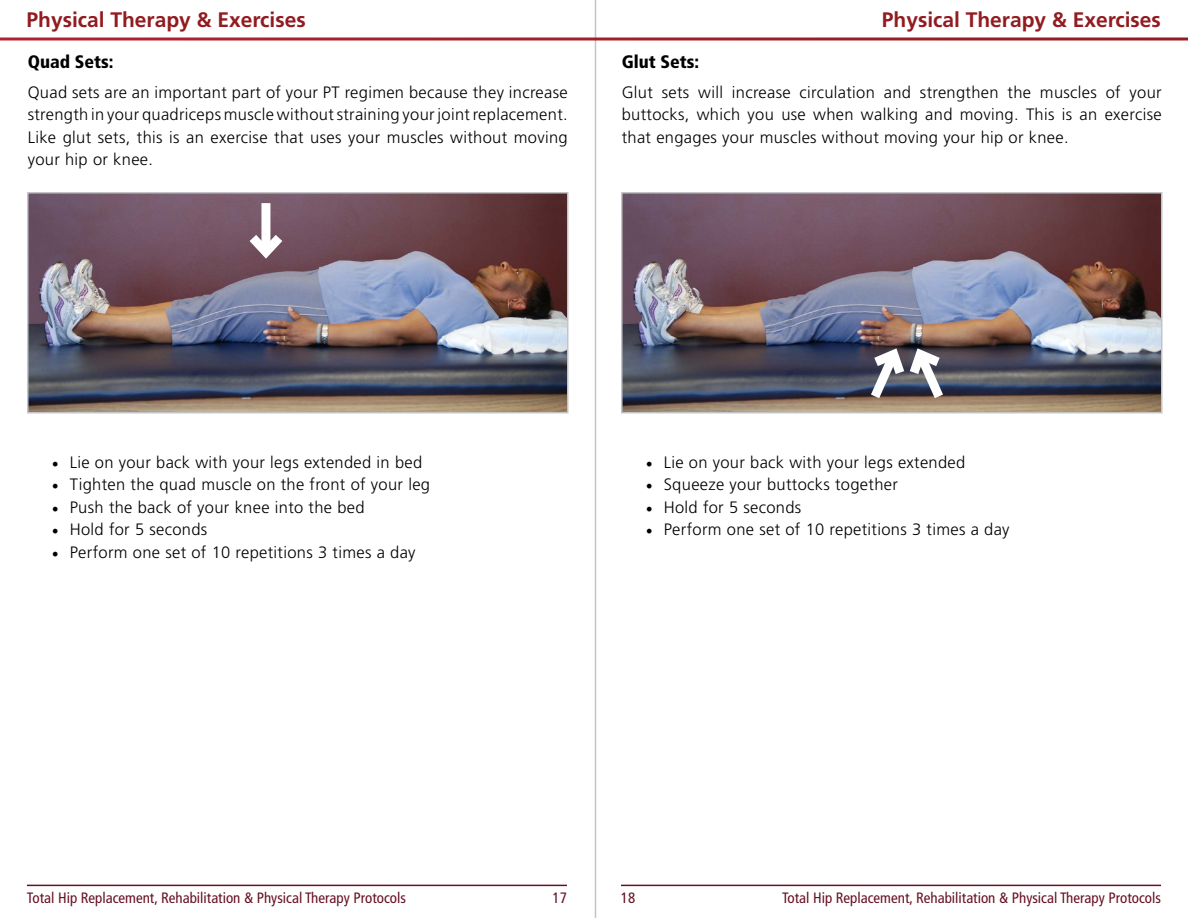
<style>
.page{position:relative;width:1188px;height:918px;background:#fff}
.page>*{position:absolute;margin:0;border:0;box-sizing:border-box;transform-origin:0 0}
.t1{font:700 21px "Frutiger LT Std";color:#921b20}
.t2{font:900 condensed 18px "Frutiger LT Std";color:#000}
.t3{font:300 16.5px/22.5px "Frutiger LT Std";letter-spacing:.02em;color:#000;text-align:justify}
.t4{font:condensed 15px "Frutiger LT Std";color:#661124}
.s1{font-family:"Minion Pro";font-weight:400;font-size:18px}
</style>
<div class="page">
<hr style="left:595px;top:0;width:1px;height:918px;background:#c2c4c6">
<hr style="left:27px;top:885px;width:540px;height:1px;background:#661124">
<hr style="left:621px;top:885px;width:540px;height:1px;background:#661124">
<hr style="left:0;top:38px;width:1188px;height:2px;background:#fff">
<img style="left:30px;top:195px;width:535px;height:215px">
<div style="left:27px;top:192px;width:541px;height:221px;border:2px solid #c2c4c6"></div>
<img style="left:624px;top:195px;width:535px;height:215px">
<div style="left:621px;top:192px;width:541px;height:221px;border:2px solid #c2c4c6"></div>
<div style="left:261px;top:203px;width:9px;height:49px;background:#fff"></div>
<svg style="left:240px;top:225px;width:52px;height:40px"></svg>
<svg style="left:863px;top:342px;width:88px;height:66px"></svg>
<p class="t1" style="left:27px;top:8px;width:281px">Physical Therapy &amp; Exercises</p>
<p class="t1" style="left:882px;top:7px;width:281px">Physical Therapy &amp; Exercises</p>
<p class="t2" style="left:28px;top:50px;width:87px">Quad Sets:</p>
<p class="t3" style="left:28px;top:81px;width:542px">Quad sets are an important part of your PT regimen because they increase strength in your quadriceps muscle without straining your joint replacement.<br>Like glut sets, this is an exercise that uses your muscles without moving your hip or knee.</p>
<p class="t2" style="left:622px;top:50px;width:79px">Glut Sets:</p>
<p class="t3" style="left:622px;top:81px;width:542px">Glut sets will increase circulation and strengthen the muscles of your buttocks, which you use when walking and moving. This is an exercise that engages your muscles without moving your hip or knee.</p>
<p class="t3" style="left:52px;top:451px;width:372px"><span class="s1">•</span> Lie on your back with your legs extended in bed</p>
<p class="t3" style="left:52px;top:473px;width:380px"><span class="s1">•</span> Tighten the quad muscle on the front of your leg</p>
<p class="t3" style="left:52px;top:496px;width:314px"><span class="s1">•</span> Push the back of your knee into the bed</p>
<p class="t3" style="left:52px;top:518px;width:157px"><span class="s1">•</span> Hold for 5 seconds</p>
<p class="t3" style="left:52px;top:541px;width:365px"><span class="s1">•</span> Perform one set of 10 repetitions 3 times a day</p>
<p class="t3" style="left:646px;top:451px;width:321px"><span class="s1">•</span> Lie on your back with your legs extended</p>
<p class="t3" style="left:646px;top:473px;width:254px"><span class="s1">•</span> Squeeze your buttocks together</p>
<p class="t3" style="left:646px;top:496px;width:157px"><span class="s1">•</span> Hold for 5 seconds</p>
<p class="t3" style="left:646px;top:518px;width:365px"><span class="s1">•</span> Perform one set of 10 repetitions 3 times a day</p>
<p class="t4" style="left:27px;top:889px;width:380px">Total Hip Replacement, Rehabilitation &amp; Physical Therapy Protocols</p>
<p class="t4" style="left:553px;top:889px;width:16px">17</p>
<p class="t4" style="left:621px;top:889px;width:16px">18</p>
<p class="t4" style="left:782px;top:889px;width:380px">Total Hip Replacement, Rehabilitation &amp; Physical Therapy Protocols</p>
</div>
